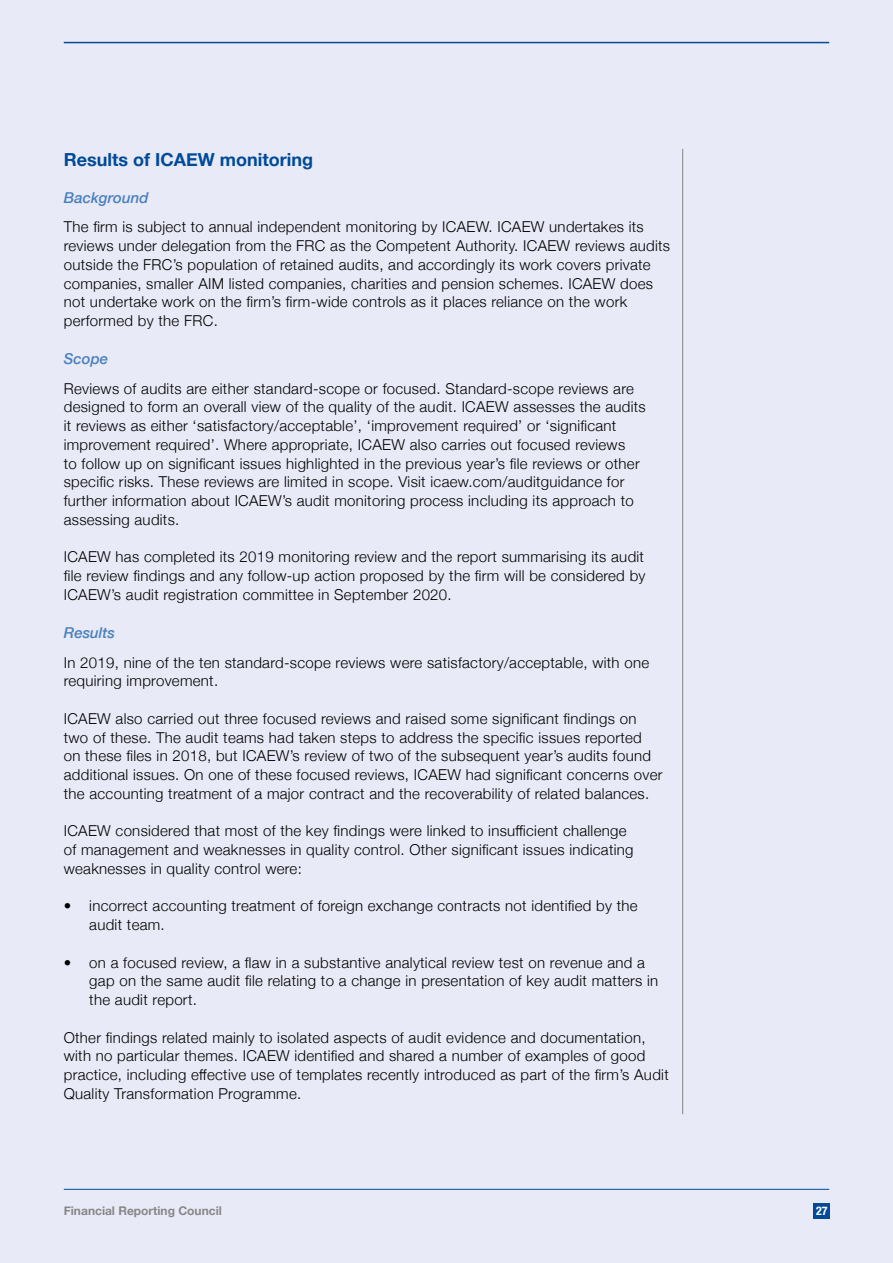
<style>
.page{position:relative;width:893px;height:1263px;background:#e9eaf7}
.page>*{position:absolute;margin:0;border:0;box-sizing:border-box;transform-origin:0 0}
.t1{font:700 18px "Helvetica Neue";color:#004a9a}
.t2{font:300 15px/18.8px "Helvetica Neue";letter-spacing:.02em;color:#000}
.t3{font:italic 500 15px "Helvetica Neue";color:#4980c1}
.t4{font:700 12px "Helvetica Neue";color:#878787}
.t5{font:700 condensed 12px "Helvetica Neue";color:#fff}
</style>
<div class="page">
<div style="left:814px;top:1203px;width:16px;height:15px;background:#004a9a"></div>
<hr style="left:64px;top:42px;width:765px;height:1px;background:#004a9a">
<hr style="left:682px;top:149px;width:1px;height:965px;background:#878787">
<hr style="left:64px;top:1189px;width:765px;height:1px;background:#004a9a">
<p class="t1" style="left:64px;top:146px;width:251px">Results of ICAEW monitoring</p>
<p class="t3" style="left:64px;top:185px;width:86px">Background</p>
<p class="t2" style="left:64px;top:216px;width:608px">The firm is subject to annual independent monitoring by ICAEW. ICAEW undertakes its reviews under delegation from the FRC as the Competent Authority. ICAEW reviews audits outside the FRC’s population of retained audits, and accordingly its work covers private companies, smaller AIM listed companies, charities and pension schemes. ICAEW does not undertake work on the firm’s firm-wide controls as it places reliance on the work performed by the FRC.</p>
<p class="t3" style="left:64px;top:346px;width:46px">Scope</p>
<p class="t2" style="left:64px;top:378px;width:584px">Reviews of audits are either standard-scope or focused. Standard-scope reviews are designed to form an overall view of the quality of the audit. ICAEW assesses the audits it reviews as either ‘satisfactory/acceptable’, ‘improvement required’ or ‘significant improvement required’. Where appropriate, ICAEW also carries out focused reviews<br>to follow up on significant issues highlighted in the previous year’s file reviews or other specific risks. These reviews are limited in scope. Visit icaew.com/auditguidance for further information about ICAEW’s audit monitoring process including its approach to assessing audits.</p>
<p class="t2" style="left:64px;top:547px;width:583px;text-align:justify">ICAEW has completed its 2019 monitoring review and the report summarising its audit file review findings and any follow-up action proposed by the firm will be considered by ICAEW’s audit registration committee in September 2020.</p>
<p class="t3" style="left:64px;top:620px;width:53px">Results</p>
<p class="t2" style="left:64px;top:652px;width:587px">In 2019, nine of the ten standard-scope reviews were satisfactory/acceptable, with one requiring improvement.</p>
<p class="t2" style="left:64px;top:708px;width:600px">ICAEW also carried out three focused reviews and raised some significant findings on two of these. The audit teams had taken steps to address the specific issues reported<br>on these files in 2018, but ICAEW’s review of two of the subsequent year’s audits found additional issues. On one of these focused reviews, ICAEW had significant concerns over the accounting treatment of a major contract and the recoverability of related balances.</p>
<p class="t2" style="left:64px;top:820px;width:571px">ICAEW considered that most of the key findings were linked to insufficient challenge of management and weaknesses in quality control. Other significant issues indicating weaknesses in quality control were:</p>
<p class="t2" style="left:89px;top:895px;width:550px;text-indent:-26px">• incorrect accounting treatment of foreign exchange contracts not identified by the audit team.</p>
<p class="t2" style="left:89px;top:952px;width:570px;text-indent:-26px">• on a focused review, a flaw in a substantive analytical review test on revenue and a gap on the same audit file relating to a change in presentation of key audit matters in the audit report.</p>
<p class="t2" style="left:64px;top:1027px;width:606px">Other findings related mainly to isolated aspects of audit evidence and documentation, with no particular themes. ICAEW identified and shared a number of examples of good practice, including effective use of templates recently introduced as part of the firm’s Audit Quality Transformation Programme.</p>
<p class="t4" style="left:64px;top:1201px;width:160px">Financial Reporting Council</p>
<p class="t5" style="left:816px;top:1201px;width:13px">27</p>
</div>
